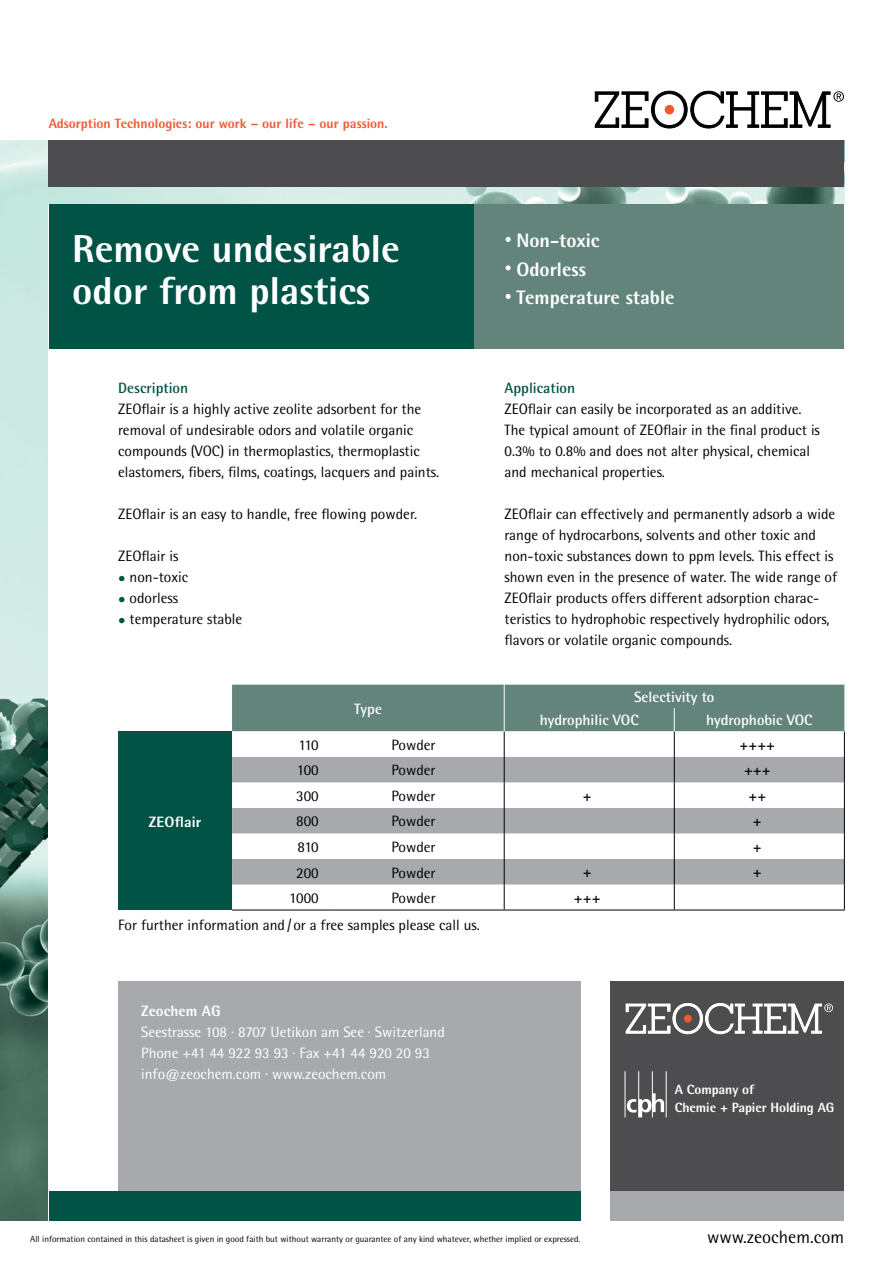
<style>
.page{position:relative;width:893px;height:1263px;background:#fff}
.page>*{position:absolute;margin:0;border:0;box-sizing:border-box;transform-origin:0 0}
.t1{font:800 39px/42px "Rotis Semi Sans";color:#fff}
.t2{font:800 19.5px/28.5px "Rotis Semi Sans";color:#fff}
.t3{font:18px "Rotis Semi Sans";color:#000}
.t4{font:15px/21px "Rotis Semi Sans";color:#000}
.t5{font:15px/21px "Rotis Semi Sans";color:#fff}
.t6{font:700 15px/23.4px "Rotis Semi Sans";color:#fff}
.t7{font:700 15px "Rotis Semi Sans";color:#005345}
.t8{font:800 15px "Rotis Semi Sans";color:#fff}
.t9{font:700 15px "Rotis Semi Sans";color:#000}
.t10{font:800 13.5px "Rotis Semi Sans";color:#f15a31}
.t11{font:800 13.35px/18.3px "Rotis Semi Sans";letter-spacing:-.005em;color:#fff}
.t12{font:9px "Rotis Semi Sans";color:#000}
.s1{color:#005345}
</style>
<div class="page">
<img style="left:0;top:140px;width:844px;height:1080px">
<div style="left:49px;top:204px;width:844px;height:1059px;background:#fff"></div>
<div style="left:49px;top:204px;width:428px;height:145px;background:#005345"></div>
<div style="left:475px;top:204px;width:369px;height:145px;background:#62847b"></div>
<svg style="left:506px;top:237px;width:5px;height:5px"></svg>
<svg style="left:506px;top:265px;width:5px;height:5px"></svg>
<svg style="left:506px;top:294px;width:5px;height:5px"></svg>
<svg style="left:595px;top:91px;width:249px;height:37px"></svg>
<div style="left:118px;top:731px;width:114px;height:179px;background:#005345"></div>
<hr style="left:232px;top:910px;width:102px;height:1px;background:#000">
<hr style="left:334px;top:910px;width:170px;height:1px;background:#000">
<hr style="left:504px;top:910px;width:170px;height:1px;background:#000">
<hr style="left:674px;top:910px;width:171px;height:1px;background:#000">
<svg style="left:232px;top:685px;width:613px;height:225px"></svg>
<div style="left:118px;top:981px;width:462px;height:218px;background:#a7a9ac"></div>
<div style="left:610px;top:981px;width:234px;height:218px;background:#4d4d4f"></div>
<svg style="left:626px;top:1003px;width:207px;height:31px"></svg>
<hr style="left:625px;top:1071px;width:1px;height:46px;background:#fff">
<hr style="left:638px;top:1071px;width:1px;height:46px;background:#fff">
<hr style="left:652px;top:1071px;width:1px;height:46px;background:#fff">
<hr style="left:666px;top:1071px;width:1px;height:46px;background:#fff">
<svg style="left:627px;top:1093px;width:37px;height:24px"></svg>
<div style="left:49px;top:1191px;width:531px;height:29px;background:#005345"></div>
<div style="left:610px;top:1191px;width:234px;height:29px;background:#a7a9ac"></div>
<div style="left:49px;top:140px;width:795px;height:47px;background:#4d4d4f"></div>
<p class="t10" style="left:49px;top:114px;width:340px">Adsorption Technologies: our work – our life – our passion.</p>
<h1 class="t1" style="left:72px;top:227px;width:329px">Remove undesirable odor from plastics</h1>
<h2 class="t2" style="left:516px;top:226px;width:159px">Non-toxic<br>Odorless<br>Temperature stable</h2>
<p class="t7" style="left:118px;top:379px;width:72px">Description</p>
<p class="t4" style="left:118px;top:398px;width:322px">ZEOflair is a highly active zeolite adsorbent for the removal of undesirable odors and volatile organic compounds (VOC) in thermoplastics, thermoplastic elastomers, fibers, films, coatings, lacquers and paints.</p>
<p class="t4" style="left:118px;top:503px;width:301px">ZEOflair is an easy to handle, free flowing powder.</p>
<p class="t4" style="left:118px;top:545px;width:62px">ZEOflair is</p>
<p class="t4" style="left:118px;top:566px;width:72px"><span class="s1">•</span> non-toxic</p>
<p class="t4" style="left:118px;top:587px;width:61px"><span class="s1">•</span> odorless</p>
<p class="t4" style="left:118px;top:608px;width:126px"><span class="s1">•</span> temperature stable</p>
<p class="t7" style="left:504px;top:379px;width:72px">Application</p>
<p class="t4" style="left:504px;top:398px;width:317px">ZEOflair can easily be incorporated as an additive.<br>The typical amount of ZEOflair in the final product is 0.3% to 0.8% and does not alter physical, chemical and mechanical properties.</p>
<p class="t4" style="left:504px;top:503px;width:334px">ZEOflair can effectively and permanently adsorb a wide range of hydrocarbons, solvents and other toxic and non-toxic substances down to ppm levels. This effect is shown even in the presence of water. The wide range of ZEOflair products offers different adsorption charac&shy;teristics to hydrophobic respectively hydrophilic odors, flavors or volatile organic compounds.</p>
<p class="t8" style="left:149px;top:812px;width:54px">ZEOflair</p>
<p class="t6" style="left:354px;top:697px;width:29px">Type</p>
<p class="t6" style="left:540px;top:685px;width:176px;text-indent:94px">Selectivity to hydrophilic VOC</p>
<p class="t6" style="left:706px;top:708px;width:108px">hydrophobic VOC</p>
<p class="t4" style="left:298px;top:734px;width:22px">110</p>
<p class="t4" style="left:392px;top:734px;width:46px">Powder</p>
<p class="t9" style="left:740px;top:735px;width:37px">++++</p>
<p class="t4" style="left:297px;top:760px;width:23px">100</p>
<p class="t4" style="left:392px;top:760px;width:46px">Powder</p>
<p class="t9" style="left:744px;top:761px;width:28px">+++</p>
<p class="t4" style="left:296px;top:785px;width:24px">300</p>
<p class="t4" style="left:392px;top:785px;width:46px">Powder</p>
<p class="t9" style="left:583px;top:787px;width:10px">+</p>
<p class="t9" style="left:748px;top:787px;width:19px">++</p>
<p class="t4" style="left:296px;top:811px;width:24px">800</p>
<p class="t4" style="left:392px;top:811px;width:46px">Powder</p>
<p class="t9" style="left:753px;top:812px;width:10px">+</p>
<p class="t4" style="left:297px;top:836px;width:23px">810</p>
<p class="t4" style="left:392px;top:836px;width:46px">Powder</p>
<p class="t9" style="left:753px;top:838px;width:10px">+</p>
<p class="t4" style="left:296px;top:862px;width:24px">200</p>
<p class="t4" style="left:392px;top:862px;width:46px">Powder</p>
<p class="t9" style="left:583px;top:863px;width:10px">+</p>
<p class="t9" style="left:753px;top:863px;width:10px">+</p>
<p class="t4" style="left:289px;top:887px;width:31px">1000</p>
<p class="t4" style="left:392px;top:887px;width:46px">Powder</p>
<p class="t9" style="left:574px;top:889px;width:28px">+++</p>
<p class="t4" style="left:118px;top:914px;width:363px">For further information and/or a free samples please call us.</p>
<p class="t8" style="left:141px;top:1001px;width:81px">Zeochem AG</p>
<p class="t5" style="left:141px;top:1021px;width:305px">Seestrasse 108 · 8707 Uetikon am See · Switzerland<br>Phone +41 44 922 93 93 · Fax +41 44 920 20 93 info@zeochem.com · www.zeochem.com</p>
<p class="t11" style="left:675px;top:1080px;width:161px">A Company of<br>Chemie + Papier Holding AG</p>
<p class="t12" style="left:30px;top:1234px;width:552px">All information contained in this datasheet is given in good faith but without warranty or guarantee of any kind whatever, whether implied or expressed.</p>
<p class="t3" style="left:707px;top:1226px;width:138px">www.zeochem.com</p>
</div>
